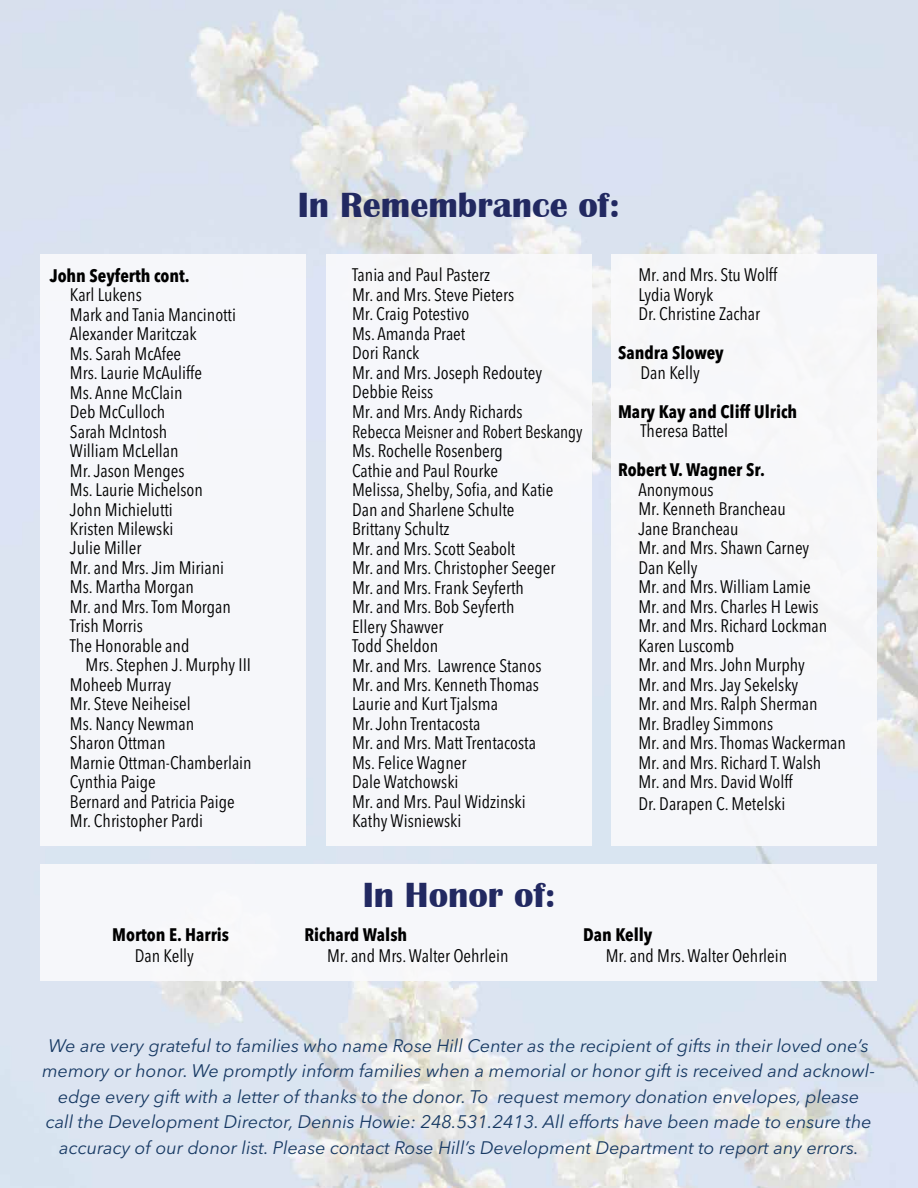
<style>
.page{position:relative;width:918px;height:1188px;background:#fff}
.page>*{position:absolute;margin:0;border:0;box-sizing:border-box;transform-origin:0 0}
.t1{font:700 36px "Britannic";color:#222961}
.t2{font:condensed 18px/19.5px "Avenir Next LT Pro";color:#000}
.t3{font:italic 18px/25.5px "Avenir Next LT Pro";color:#173963;text-align:center}
.t4{font:700 condensed 18px "Avenir Next LT Pro";color:#000}
</style>
<div class="page">
<img style="left:0;top:0;width:918px;height:1188px">
<div style="left:40px;top:864px;width:838px;height:116px;background:#fafafc"></div>
<div style="left:40px;top:254px;width:266px;height:592px;background:#fafafc"></div>
<div style="left:326px;top:254px;width:265px;height:592px;background:#fafafc"></div>
<div style="left:612px;top:254px;width:265px;height:592px;background:#fafafc"></div>
<p class="t4" style="left:50px;top:264px;width:142px">John Seyferth cont.</p>
<p class="t2" style="left:70px;top:285px;width:168px">Karl Lukens<br>Mark and Tania Mancinotti<br>Alexander Maritczak<br>Ms. Sarah McAfee<br>Mrs. Laurie McAuliffe<br>Ms. Anne McClain<br>Deb McCulloch<br>Sarah McIntosh<br>William McLellan<br>Mr. Jason Menges<br>Ms. Laurie Michelson<br>John Michielutti<br>Kristen Milewski<br>Julie Miller<br>Mr. and Mrs. Jim Miriani<br>Ms. Martha Morgan<br>Mr. and Mrs. Tom Morgan<br>Trish Morris<br>The Honorable and</p>
<p class="t2" style="left:70px;top:655px;width:183px;text-indent:16px">Mrs. Stephen J. Murphy III<br>Moheeb Murray<br>Mr. Steve Neiheisel<br>Ms. Nancy Newman<br>Sharon Ottman<br>Marnie Ottman-Chamberlain<br>Cynthia Paige<br>Bernard and Patricia Paige<br>Mr. Christopher Pardi</p>
<p class="t4" style="left:112px;top:923px;width:118px">Morton E. Harris</p>
<p class="t2" style="left:135px;top:946px;width:61px">Dan Kelly</p>
<h1 class="t1" style="left:298px;top:185px;width:323px">In Remembrance of:</h1>
<p class="t2" style="left:352px;top:265px;width:232px">Tania and Paul Pasterz<br>Mr. and Mrs. Steve Pieters<br>Mr. Craig Potestivo<br>Ms. Amanda Praet<br>Dori Ranck<br>Mr. and Mrs. Joseph Redoutey<br>Debbie Reiss<br>Mr. and Mrs. Andy Richards<br>Rebecca Meisner and Robert Beskangy<br>Ms. Rochelle Rosenberg<br>Cathie and Paul Rourke<br>Melissa, Shelby, Sofia, and Katie<br>Dan and Sharlene Schulte<br>Brittany Schultz<br>Mr. and Mrs. Scott Seabolt<br>Mr. and Mrs. Christopher Seeger<br>Mr. and Mrs. Frank Seyferth<br>Mr. and Mrs. Bob Seyferth<br>Ellery Shawver<br>Todd Sheldon<br>Mr. and Mrs. Lawrence Stanos<br>Mr. and Mrs. Kenneth Thomas<br>Laurie and Kurt Tjalsma<br>Mr. John Trentacosta<br>Mr. and Mrs. Matt Trentacosta<br>Ms. Felice Wagner<br>Dale Watchowski<br>Mr. and Mrs. Paul Widzinski<br>Kathy Wisniewski</p>
<p class="t2" style="left:638px;top:265px;width:140px">Mr. and Mrs. Stu Wolff<br>Lydia Woryk<br>Dr. Christine Zachar</p>
<p class="t4" style="left:618px;top:342px;width:107px">Sandra Slowey</p>
<p class="t2" style="left:641px;top:363px;width:61px">Dan Kelly</p>
<p class="t4" style="left:618px;top:401px;width:181px">Mary Kay and Cliff Ulrich</p>
<p class="t2" style="left:641px;top:421px;width:89px">Theresa Battel</p>
<p class="t4" style="left:618px;top:459px;width:148px">Robert V. Wagner Sr.</p>
<p class="t2" style="left:638px;top:480px;width:209px">Anonymous<br>Mr. Kenneth Brancheau<br>Jane Brancheau<br>Mr. and Mrs. Shawn Carney<br>Dan Kelly<br>Mr. and Mrs. William Lamie<br>Mr. and Mrs. Charles H Lewis<br>Mr. and Mrs. Richard Lockman<br>Karen Luscomb<br>Mr. and Mrs. John Murphy<br>Mr. and Mrs. Jay Sekelsky<br>Mr. and Mrs. Ralph Sherman<br>Mr. Bradley Simmons<br>Mr. and Mrs. Thomas Wackerman<br>Mr. and Mrs. Richard T. Walsh<br>Mr. and Mrs. David Wolff</p>
<p class="t2" style="left:638px;top:794px;width:148px">Dr. Darapen C. Metelski</p>
<h1 class="t1" style="left:363px;top:875px;width:194px">In Honor of:</h1>
<p class="t4" style="left:304px;top:923px;width:104px">Richard Walsh</p>
<p class="t2" style="left:327px;top:946px;width:183px">Mr. and Mrs. Walter Oehrlein</p>
<p class="t4" style="left:583px;top:923px;width:71px">Dan Kelly</p>
<p class="t2" style="left:606px;top:946px;width:183px">Mr. and Mrs. Walter Oehrlein</p>
<p class="t3" style="left:42px;top:1033px;width:834px">We are very grateful to families who name Rose Hill Center as the recipient of gifts in their loved one’s memory or honor. We promptly inform families when a memorial or honor gift is received and acknowl&shy;edge every gift with a letter of thanks to the donor. To request memory donation envelopes, please call the Development Director, Dennis Howie: 248.531.2413. All efforts have been made to ensure the accuracy of our donor list. Please contact Rose Hill’s Development Department to report any errors.</p>
</div>
